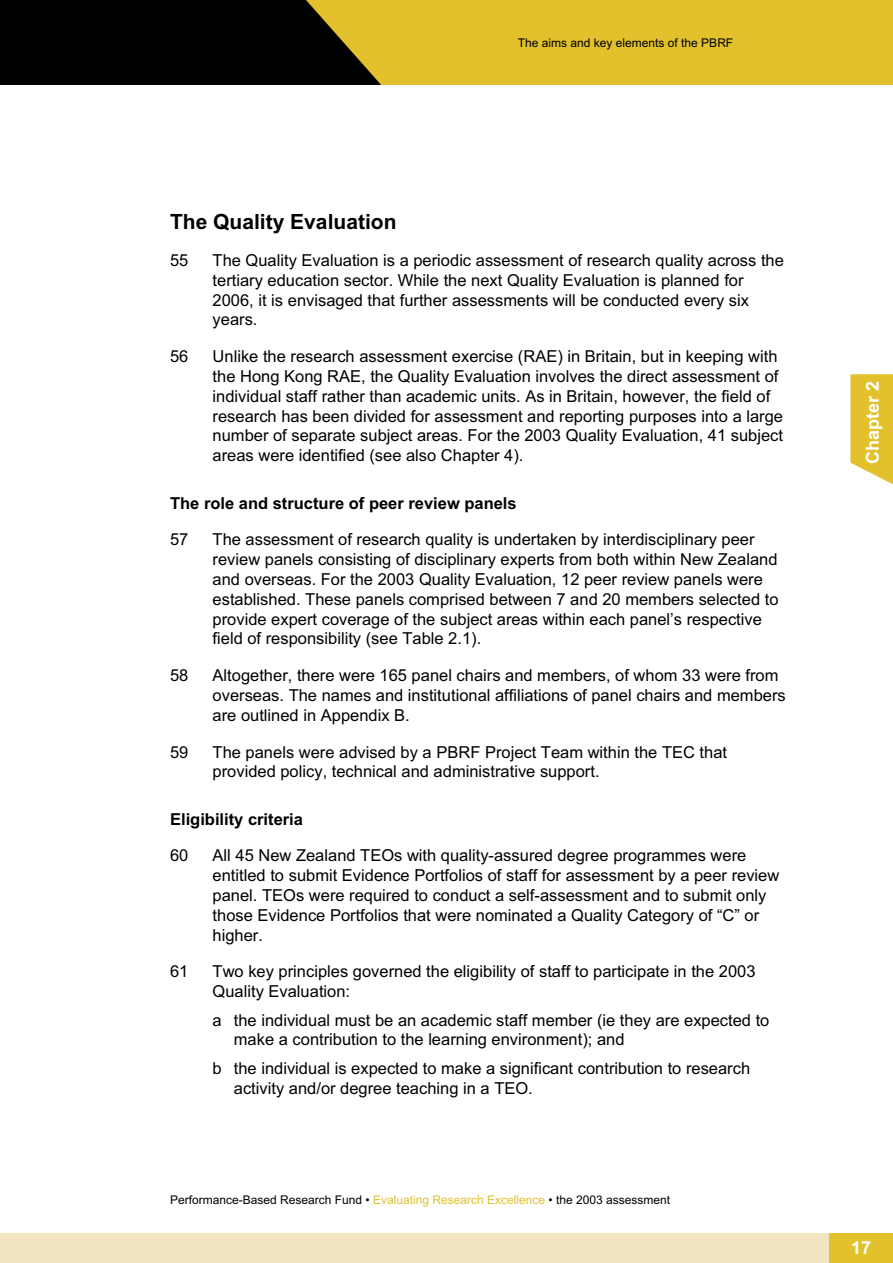
<style>
.page{position:relative;width:893px;height:1263px;background:#fff}
.page>*{position:absolute;margin:0;border:0;box-sizing:border-box;transform-origin:0 0}
.t1{font:700 21px "Arial Maori";color:#000}
.t2{font:700 18px "Arial Maori";color:#fff}
.t3{font:16.5px/19.8px "Arial Maori";color:#000}
.t4{font:700 16.5px "Arial Maori";color:#000}
.t5{font:12px "Arial Maori";color:#000}
.s1{color:#e2c12d}
</style>
<div class="page">
<div style="left:0;top:0;width:383px;height:85px;background:#000"></div>
<div style="left:306px;top:0;width:587px;height:85px;background:#e2c12d"></div>
<div style="left:0;top:1233px;width:893px;height:30px;background:#f1e5c1"></div>
<div style="left:829px;top:1233px;width:64px;height:30px;background:#e2c12d"></div>
<svg style="left:850px;top:374px;width:43px;height:111px;background:#e5c845"></svg>
<p class="t5" style="left:518px;top:36px;width:217px">The aims and key elements of the PBRF</p>
<p class="t1" style="left:170px;top:210px;width:228px">The Quality Evaluation</p>
<p class="t3" style="left:170px;top:250px;width:20px">55</p>
<p class="t3" style="left:213px;top:250px;width:573px">The Quality Evaluation is a periodic assessment of research quality across the tertiary education sector. While the next Quality Evaluation is planned for 2006, it is envisaged that further assessments will be conducted every six years.</p>
<p class="t3" style="left:170px;top:347px;width:20px">56</p>
<p class="t3" style="left:213px;top:347px;width:572px">Unlike the research assessment exercise (RAE) in Britain, but in keeping with the Hong Kong RAE, the Quality Evaluation involves the direct assessment of individual staff rather than academic units. As in Britain, however, the field of research has been divided for assessment and reporting purposes into a large number of separate subject areas. For the 2003 Quality Evaluation, 41 subject areas were identified (see also Chapter 4).</p>
<p class="t4" style="left:170px;top:493px;width:348px">The role and structure of peer review panels</p>
<p class="t3" style="left:170px;top:530px;width:20px">57</p>
<p class="t3" style="left:213px;top:530px;width:567px">The assessment of research quality is undertaken by interdisciplinary peer review panels consisting of disciplinary experts from both within New Zealand and overseas. For the 2003 Quality Evaluation, 12 peer review panels were established. These panels comprised between 7 and 20 members selected to provide expert coverage of the subject areas within each panel’s respective field of responsibility (see Table 2.1).</p>
<p class="t3" style="left:170px;top:665px;width:20px">58</p>
<p class="t3" style="left:213px;top:665px;width:575px">Altogether, there were 165 panel chairs and members, of whom 33 were from overseas. The names and institutional affiliations of panel chairs and members are outlined in Appendix B.</p>
<p class="t3" style="left:170px;top:742px;width:20px">59</p>
<p class="t3" style="left:213px;top:742px;width:516px">The panels were advised by a PBRF Project Team within the TEC that provided policy, technical and administrative support.</p>
<p class="t4" style="left:170px;top:809px;width:134px">Eligibility criteria</p>
<p class="t3" style="left:170px;top:846px;width:20px">60</p>
<p class="t3" style="left:213px;top:846px;width:568px">All 45 New Zealand TEOs with quality-assured degree programmes were entitled to submit Evidence Portfolios of staff for assessment by a peer review panel. TEOs were required to conduct a self-assessment and to submit only those Evidence Portfolios that were nominated a Quality Category of “C” or higher.</p>
<p class="t3" style="left:170px;top:962px;width:20px">61</p>
<p class="t3" style="left:213px;top:962px;width:544px">Two key principles governed the eligibility of staff to participate in the 2003<br>Quality Evaluation:</p>
<p class="t3" style="left:234px;top:1010px;width:537px;text-indent:-21px">a the individual must be an academic staff member (ie they are expected to make a contribution to the learning environment); and</p>
<p class="t3" style="left:234px;top:1058px;width:518px;text-indent:-21px">b the individual is expected to make a significant contribution to research activity and/or degree teaching in a TEO.</p>
<p class="t5" style="left:170px;top:1193px;width:501px">Performance-Based Research Fund • <span class="s1">Evaluating Research Excellence</span> • the 2003 assessment</p>
<p class="t2" style="left:862px;top:464px;width:85px;rotate:-90deg">Chapter 2</p>
<p class="t2" style="left:851px;top:1238px;width:22px">17</p>
</div>
